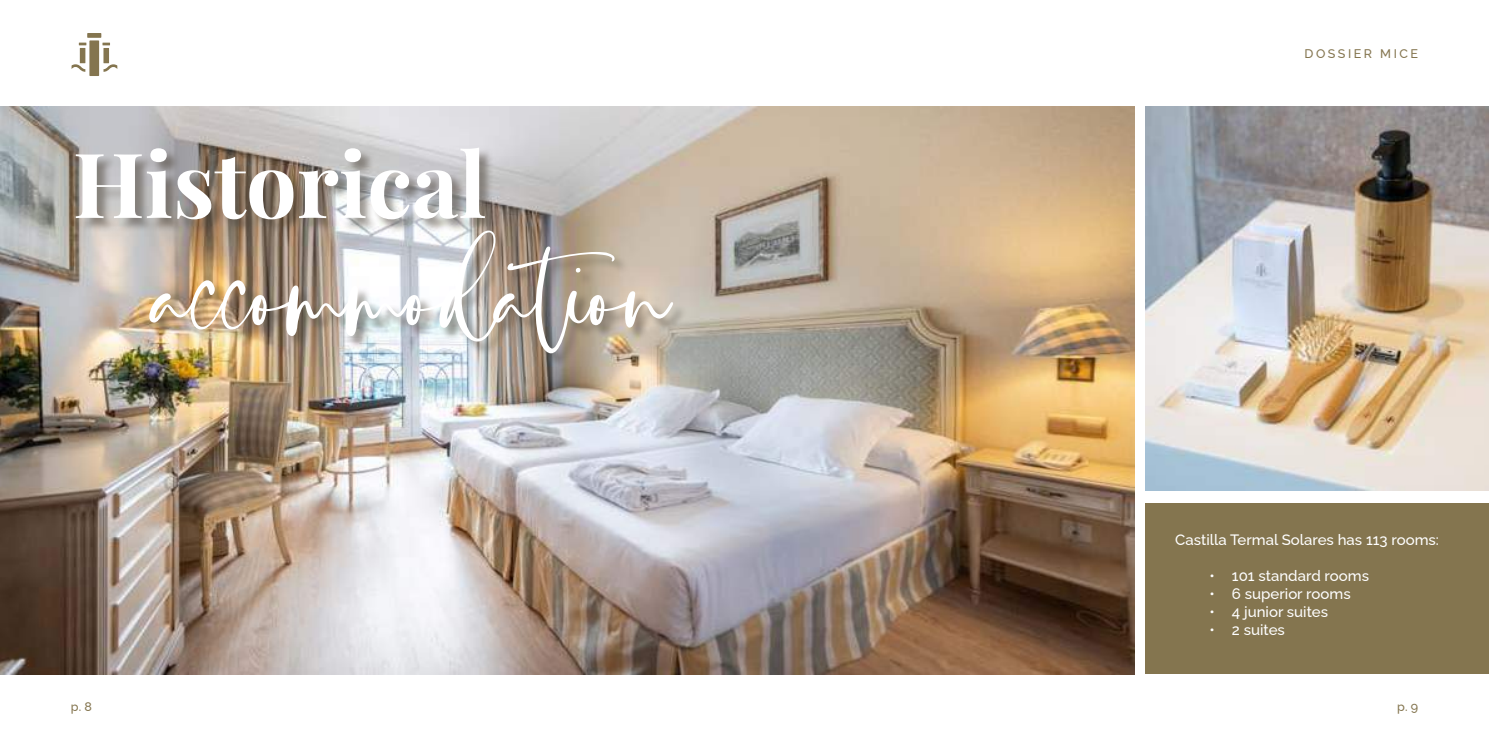
<style>
.page{position:relative;width:1489px;height:745px;background:#fff}
.page>*{position:absolute;margin:0;border:0;box-sizing:border-box;transform-origin:0 0}
.t1{font:90px "Rustling Sound";color:#fff}
.t2{font:700 90px "Playfair Display";color:#fff}
.t3{font:500 15px "Raleway";color:#fff}
.t4{font:500 12.5px "Raleway";letter-spacing:.2em;color:#84754f}
</style>
<div class="page">
<div style="left:89px;top:40px;width:10px;height:36px;background:#84754f"></div>
<div style="left:87px;top:33px;width:14px;height:5px;background:#84754f"></div>
<svg style="left:102px;top:43px;width:8px;height:2px"></svg>
<div style="left:103px;top:48px;width:6px;height:15px;background:#84754f"></div>
<svg style="left:103px;top:64px;width:14px;height:8px"></svg>
<svg style="left:79px;top:43px;width:7px;height:2px"></svg>
<div style="left:80px;top:48px;width:5px;height:15px;background:#84754f"></div>
<svg style="left:71px;top:64px;width:14px;height:8px"></svg>
<div style="left:1144px;top:503px;width:344px;height:170px;background:#84754f"></div>
<img style="left:0;top:106px;width:1134px;height:567px">
<div style="left:77px;top:148px;width:421px;height:86px;background:#50483e;opacity:.55"></div>
<div style="left:150px;top:231px;width:537px;height:136px;background:#50483e;opacity:.55"></div>
<img style="left:1145px;top:106px;width:343px;height:384px">
<h1 class="t2" style="left:73px;top:114px;width:415px">Historical</h1>
<h1 class="t1" style="left:152px;top:241px;width:517px">accommodation</h1>
<p class="t4" style="left:1304px;top:43px;width:115px">DOSSIER MICE</p>
<p class="t3" style="left:1175px;top:527px;width:265px">Castilla Termal Solares has 113 rooms:</p>
<p class="t3" style="left:1209px;top:563px;width:161px">• 101 standard rooms</p>
<p class="t3" style="left:1209px;top:581px;width:143px">• 6 superior rooms</p>
<p class="t3" style="left:1209px;top:599px;width:120px">• 4 junior suites</p>
<p class="t3" style="left:1209px;top:617px;width:77px">• 2 suites</p>
<p class="t4" style="left:71px;top:696px;width:22px">p. 8</p>
<p class="t4" style="left:1396px;top:696px;width:22px">p. 9</p>
</div>
